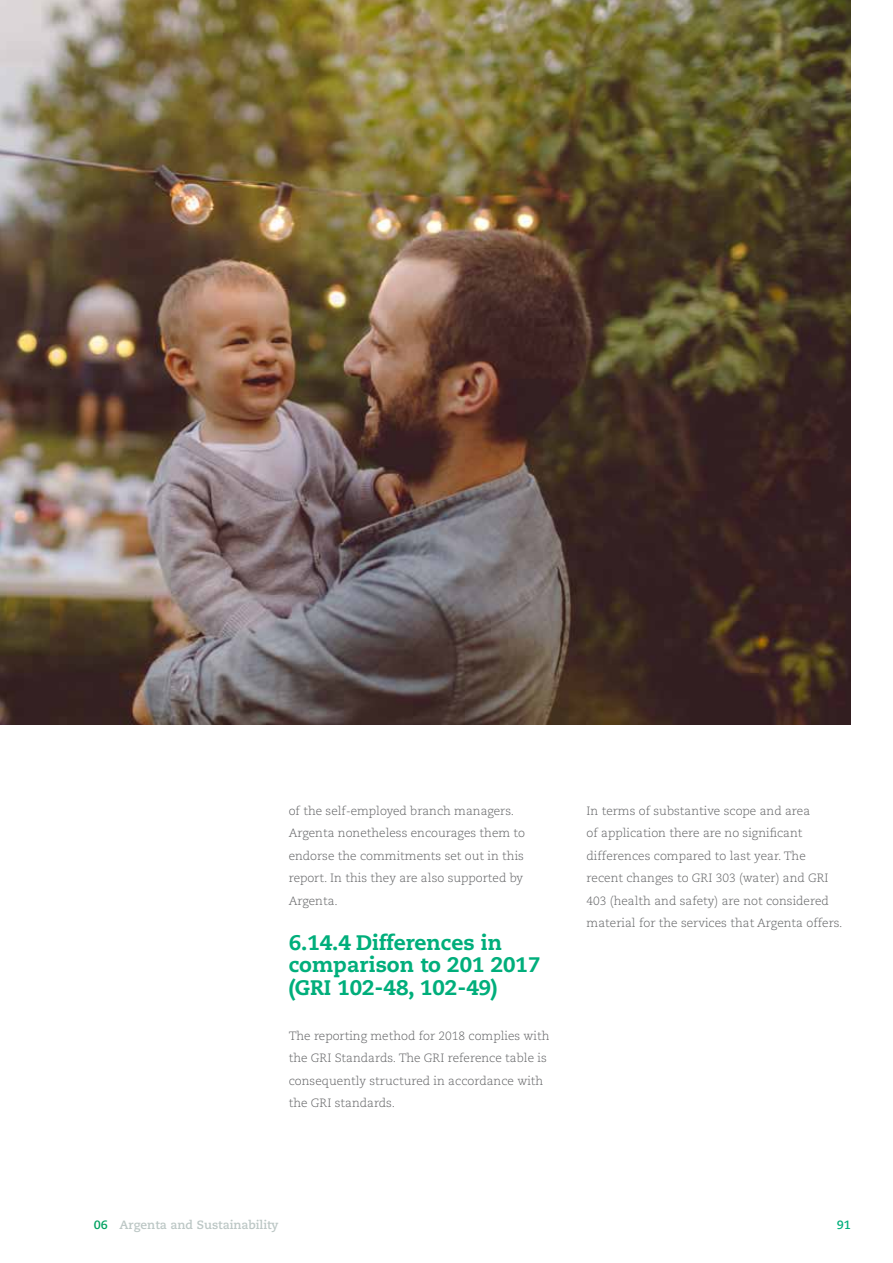
<style>
.page{position:relative;width:893px;height:1263px;background:#fff}
.page>*{position:absolute;margin:0;border:0;box-sizing:border-box;transform-origin:0 0}
.t1{font:800 21px/22.5px "Caecilia LT Std";color:#00ae7b}
.t2{font:300 12px/22.5px "Caecilia LT Std";color:#616264}
.t3{font:700 12px "Caecilia LT Std";color:#bcc7c5}
.t4{font:700 12px "Caecilia LT Std";color:#00ae7b}
.s1{color:#00a160}
</style>
<div class="page">
<img style="left:0;top:0;width:850px;height:724px">
<p class="t2" style="left:289px;top:799px;width:238px">of the self-employed branch managers.<br>Argenta nonetheless encourages them to endorse the commitments set out in this report. In this they are also supported by Argenta.</p>
<h1 class="t1" style="left:289px;top:931px;width:253px">6.14.4 Differences in comparison to 201 2017 (GRI 102-48, 102-49)</h1>
<p class="t2" style="left:289px;top:1024px;width:262px">The reporting method for 2018 complies with the GRI Standards. The GRI reference table is consequently structured in accordance with the GRI standards.</p>
<p class="t2" style="left:587px;top:799px;width:257px">In terms of substantive scope and area<br>of application there are no significant differences compared to last year. The recent changes to GRI 303 (water) and GRI 403 (health and safety) are not considered material for the services that Argenta offers.</p>
<p class="t3" style="left:94px;top:1217px;width:186px"><span class="s1">06</span> Argenta and Sustainability</p>
<p class="t4" style="left:837px;top:1217px;width:16px">91</p>
</div>
